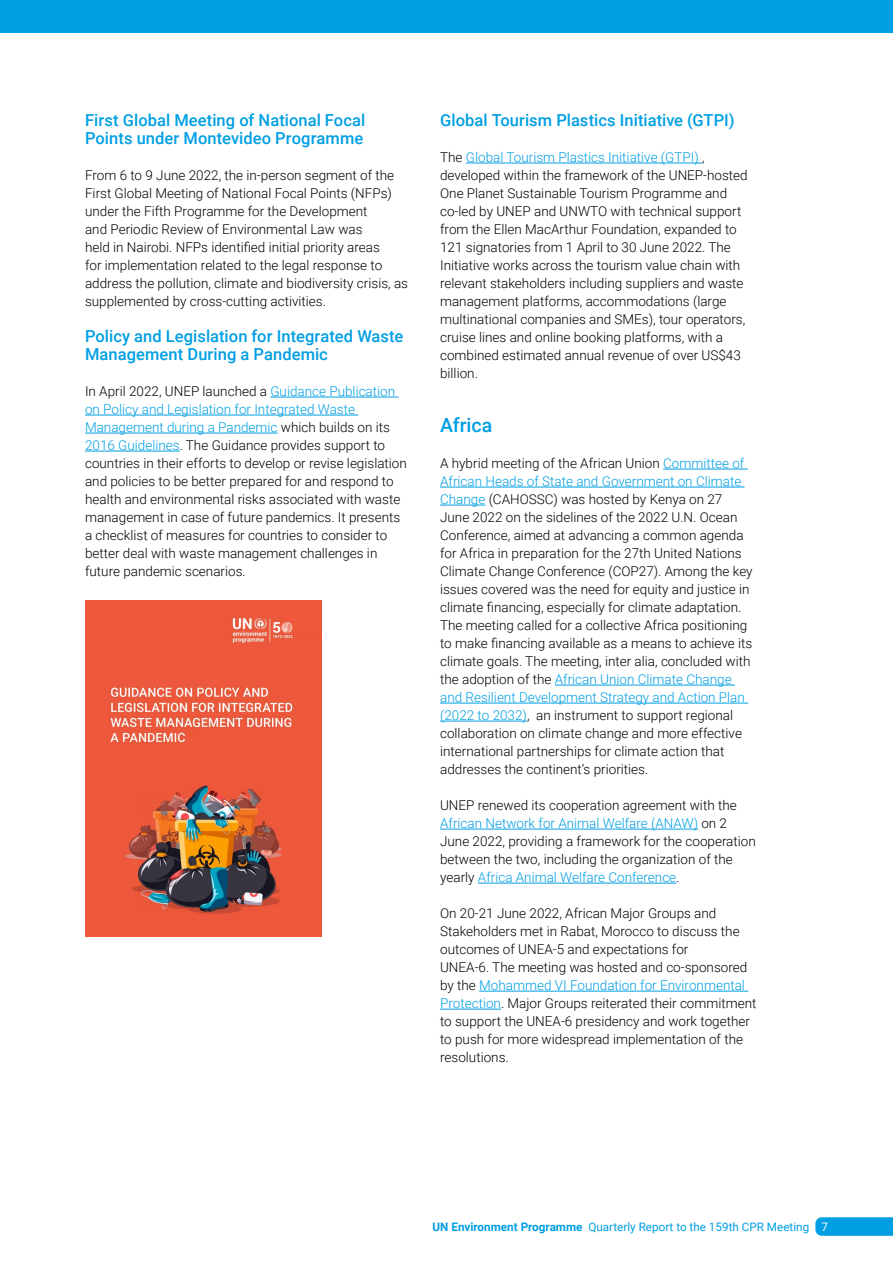
<style>
.page{position:relative;width:893px;height:1263px;background:#fff}
.page>*{position:absolute;margin:0;border:0;box-sizing:border-box;transform-origin:0 0}
.t1{font:500 19.5px "Roboto";letter-spacing:-.005em;color:#009fe3}
.t2{font:500 16.5px/18px "Roboto";letter-spacing:.005em;color:#009fe3}
.t3{font:300 13.5px/18px "Roboto";color:#000}
.t4{font:11.7px "Roboto";color:#009fe3}
.s1{color:#009fe3}
.s2{font-weight:700}
.s3{color:#fff}
</style>
<div class="page">
<div style="left:0;top:0;width:893px;height:32px;background:#009fe3"></div>
<hr style="left:270px;top:397px;width:128px;height:1px;background:#009fe3">
<hr style="left:85px;top:415px;width:273px;height:1px;background:#009fe3">
<hr style="left:85px;top:433px;width:193px;height:1px;background:#009fe3">
<hr style="left:85px;top:451px;width:95px;height:1px;background:#009fe3">
<hr style="left:466px;top:163px;width:236px;height:1px;background:#009fe3">
<hr style="left:663px;top:469px;width:85px;height:1px;background:#009fe3">
<hr style="left:440px;top:487px;width:305px;height:1px;background:#009fe3">
<hr style="left:440px;top:505px;width:45px;height:1px;background:#009fe3">
<hr style="left:555px;top:685px;width:180px;height:1px;background:#009fe3">
<hr style="left:440px;top:703px;width:308px;height:1px;background:#009fe3">
<hr style="left:440px;top:721px;width:87px;height:1px;background:#009fe3">
<hr style="left:440px;top:829px;width:258px;height:1px;background:#009fe3">
<hr style="left:478px;top:883px;width:198px;height:1px;background:#009fe3">
<hr style="left:479px;top:991px;width:269px;height:1px;background:#009fe3">
<hr style="left:440px;top:1009px;width:61px;height:1px;background:#009fe3">
<img style="left:85px;top:600px;width:237px;height:336px">
<svg style="left:815px;top:1217px;width:78px;height:19px"></svg>
<p class="t2" style="left:85px;top:111px;width:282px">First Global Meeting of National Focal<br>Points under Montevideo Programme</p>
<p class="t3" style="left:85px;top:166px;width:325px">From 6 to 9 June 2022, the in-person segment of the First Global Meeting of National Focal Points (NFPs) under the Fifth Programme for the Development<br>and Periodic Review of Environmental Law was<br>held in Nairobi. NFPs identified initial priority areas<br>for implementation related to the legal response to address the pollution, climate and biodiversity crisis, as supplemented by cross-cutting activities.</p>
<p class="t2" style="left:85px;top:327px;width:320px">Policy and Legislation for Integrated Waste<br>Management During a Pandemic</p>
<p class="t3" style="left:85px;top:382px;width:323px">In April 2022, UNEP launched a <span class="s1">Guidance Publication on Policy and Legislation for Integrated Waste Management during a Pandemic</span> which builds on its <span class="s1">2016 Guidelines</span>. The Guidance provides support to countries in their efforts to develop or revise legislation and policies to be better prepared for and respond to health and environmental risks associated with waste management in case of future pandemics. It presents a checklist of measures for countries to consider to better deal with waste management challenges in future pandemic scenarios.</p>
<p class="t2" style="left:440px;top:111px;width:296px">Global Tourism Plastics Initiative (GTPI)</p>
<p class="t3" style="left:440px;top:148px;width:309px">The <span class="s1">Global Tourism Plastics Initiative (GTPI)</span> , developed within the framework of the UNEP-hosted One Planet Sustainable Tourism Programme and co-led by UNEP and UNWTO with technical support from the Ellen MacArthur Foundation, expanded to 121 signatories from 1 April to 30 June 2022. The Initiative works across the tourism value chain with relevant stakeholders including suppliers and waste management platforms, accommodations (large multinational companies and SMEs), tour operators, cruise lines and online booking platforms, with a combined estimated annual revenue of over US$43 billion.</p>
<h1 class="t1" style="left:440px;top:411px;width:54px">Africa</h1>
<p class="t3" style="left:440px;top:454px;width:314px">A hybrid meeting of the African Union <span class="s1">Committee of African Heads of State and Government on Climate Change</span> (CAHOSSC) was hosted by Kenya on 27<br>June 2022 on the sidelines of the 2022 U.N. Ocean Conference, aimed at advancing a common agenda for Africa in preparation for the 27th United Nations Climate Change Conference (COP27). Among the key issues covered was the need for equity and justice in climate financing, especially for climate adaptation.<br>The meeting called for a collective Africa positioning to make financing available as a means to achieve its climate goals. The meeting, inter alia, concluded with the adoption of the <span class="s1">African Union Climate Change and Resilient Development Strategy and Action Plan (2022 to 2032)</span>, an instrument to support regional collaboration on climate change and more effective international partnerships for climate action that addresses the continent’s priorities.</p>
<p class="t3" style="left:440px;top:796px;width:317px">UNEP renewed its cooperation agreement with the <span class="s1">African Network for Animal Welfare (ANAW)</span> on 2<br>June 2022, providing a framework for the cooperation between the two, including the organization of the yearly <span class="s1">Africa Animal Welfare Conference</span>.</p>
<p class="t3" style="left:440px;top:904px;width:318px">On 20-21 June 2022, African Major Groups and Stakeholders met in Rabat, Morocco to discuss the outcomes of UNEA-5 and expectations for<br>UNEA-6. The meeting was hosted and co-sponsored by the <span class="s1">Mohammed VI Foundation for Environmental Protection</span>. Major Groups reiterated their commitment to support the UNEA-6 presidency and work together to push for more widespread implementation of the resolutions.</p>
<p class="t4" style="left:433px;top:1218px;width:397px"><span class="s2">UN Environment Programme</span> Quarterly Report to the 159th CPR Meeting <span class="s3">7</span></p>
</div>
